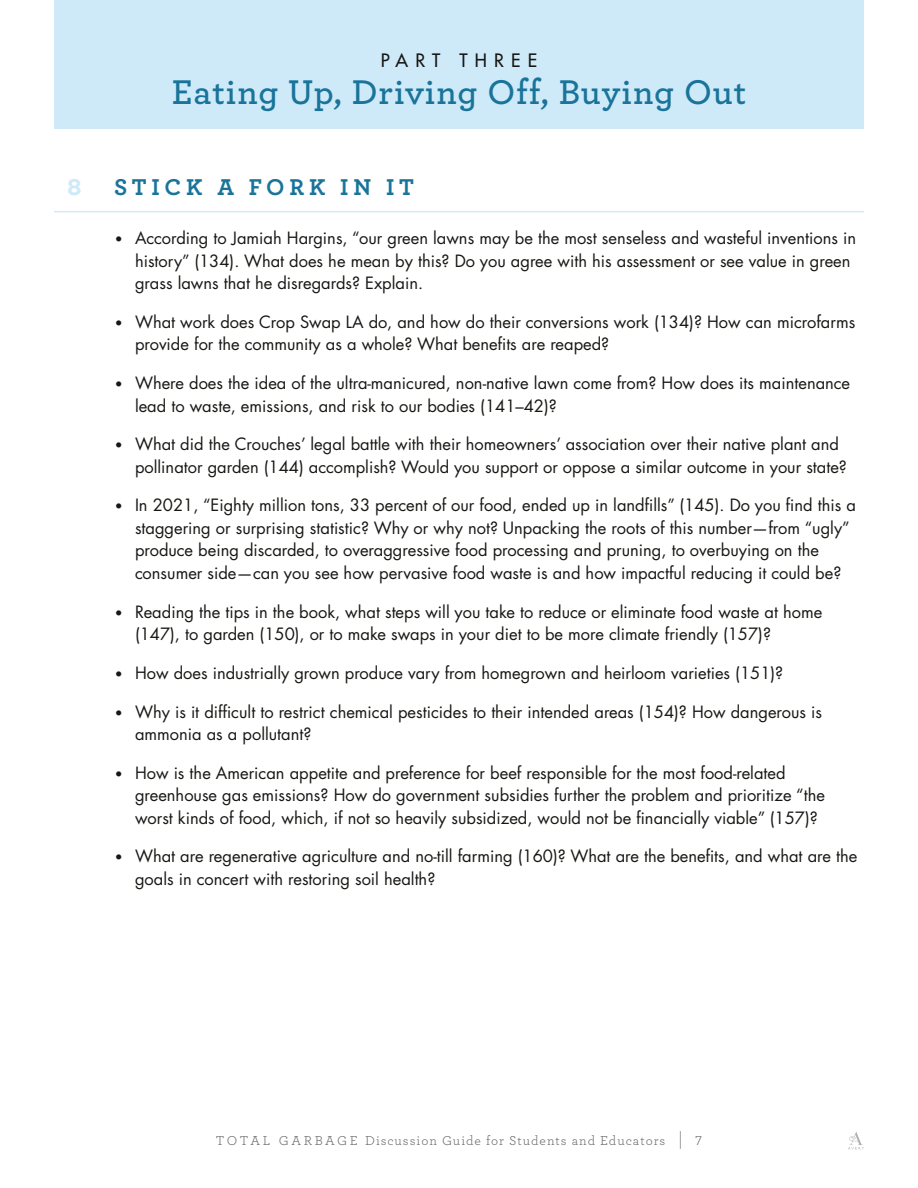
<style>
.page{position:relative;width:918px;height:1188px;background:#fff}
.page>*{position:absolute;margin:0;border:0;box-sizing:border-box;transform-origin:0 0}
.Paragraph_Style_1{font:600 36px "Archer";letter-spacing:.025em;color:#1a749a}
._1{font:700 24px "Archer";letter-spacing:.2em;color:#1a749a}
._1-2{font:900 24px "Archer";color:#ceeaf9}
.Body{font:500 18px "Futura LT Pro";letter-spacing:.4em;color:#171714}
.t1{font:16.5px/22.5px "Futura LT Pro";color:#171714}
.t2{font:13.5px "Archer";letter-spacing:.075em;color:#6e6e6d}
.s1{font-size:13.5px}
.s2{font-size:19.05px}
</style>
<div class="page">
<svg style="left:848px;top:1132px;width:16px;height:17px"></svg>
<hr style="left:54px;top:211px;width:810px;height:1px;background:#ceeaf9">
<div style="left:54px;top:0;width:810px;height:128px;background:#ceeaf9"></div>
<p class="Body" style="left:381px;top:47px;width:158px">PART THREE</p>
<p class="Paragraph_Style_1" style="left:172px;top:66px;width:576px">Eating Up, Driving Off, Buying Out</p>
<p class="_1-2" style="left:68px;top:168px;width:15px">8</p>
<p class="_1" style="left:114px;top:168px;width:302px">STICK A FORK IN IT</p>
<p class="t1" style="left:135px;top:227px;width:723px;text-indent:-20px"><span class="s1">•</span> According to Jamiah Hargins, “our green lawns may be the most senseless and wasteful inventions in history” (134). What does he mean by this? Do you agree with his assessment or see value in green grass lawns that he disregards? Explain.</p>
<p class="t1" style="left:135px;top:310px;width:722px;text-indent:-20px"><span class="s1">•</span> What work does Crop Swap LA do, and how do their conversions work (134)? How can microfarms provide for the community as a whole? What benefits are reaped?</p>
<p class="t1" style="left:135px;top:372px;width:717px;text-indent:-20px"><span class="s1">•</span> Where does the idea of the ultra-manicured, non-native lawn come from? How does its maintenance lead to waste, emissions, and risk to our bodies (141–42)?</p>
<p class="t1" style="left:135px;top:433px;width:713px;text-indent:-20px"><span class="s1">•</span> What did the Crouches’ legal battle with their homeowners’ association over their native plant and pollinator garden (144) accomplish? Would you support or oppose a similar outcome in your state?</p>
<p class="t1" style="left:135px;top:494px;width:722px;text-indent:-20px"><span class="s1">•</span> In 2021, “Eighty million tons, 33 percent of our food, ended up in landfills” (145). Do you find this a staggering or surprising statistic? Why or why not? Unpacking the roots of this number—from “ugly” produce being discarded, to overaggressive food processing and pruning, to overbuying on the consumer side—can you see how pervasive food waste is and how impactful reducing it could be?</p>
<p class="t1" style="left:135px;top:600px;width:689px;text-indent:-20px"><span class="s1">•</span> Reading the tips in the book, what steps will you take to reduce or eliminate food waste at home (147), to garden (150), or to make swaps in your diet to be more climate friendly (157)?</p>
<p class="t1" style="left:115px;top:661px;width:670px"><span class="s1">•</span> How does industrially grown produce vary from homegrown and heirloom varieties (151)?</p>
<p class="t1" style="left:135px;top:700px;width:689px;text-indent:-20px"><span class="s1">•</span> Why is it difficult to restrict chemical pesticides to their intended areas (154)? How dangerous is ammonia as a pollutant?</p>
<p class="t1" style="left:135px;top:761px;width:691px;text-indent:-20px"><span class="s1">•</span> How is the American appetite and preference for beef responsible for the most food-related greenhouse gas emissions? How do government subsidies further the problem and prioritize “the worst kinds of food, which, if not so heavily subsidized, would not be financially viable” (157)?</p>
<p class="t1" style="left:135px;top:845px;width:724px;text-indent:-20px"><span class="s1">•</span> What are regenerative agriculture and no-till farming (160)? What are the benefits, and what are the goals in concert with restoring soil health?</p>
<p class="t2" style="left:216px;top:1131px;width:488px">TOTA L G A R BAG E Discussion Guide for Students and Educators <span class="s2">|</span> 7</p>
</div>
